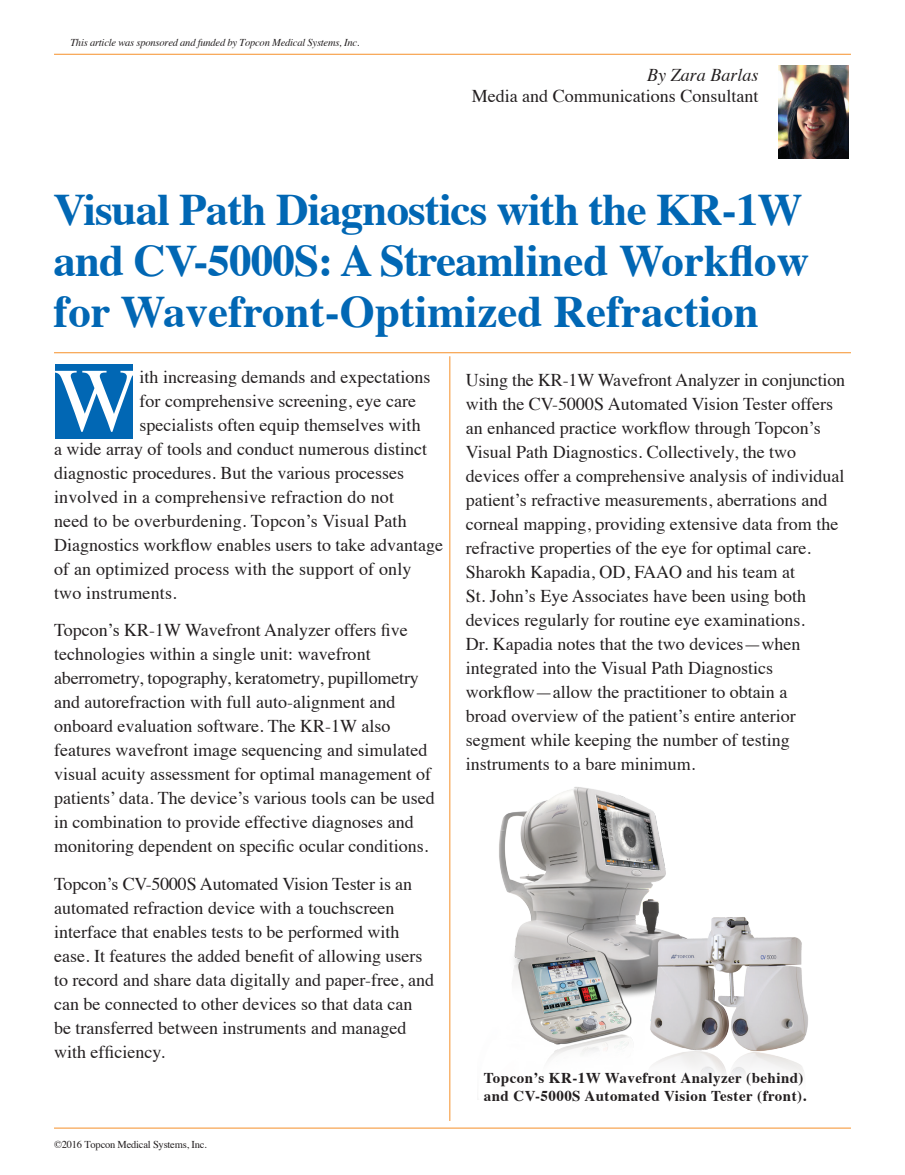
<style>
.page{position:relative;width:905px;height:1175px;background:#fff}
.page>*{position:absolute;margin:0;border:0;box-sizing:border-box;transform-origin:0 0}
.t1{font:90.6px "Times";color:#fff}
.t2{font:700 45px/51px "Times";letter-spacing:-.02em;color:#0167b4}
.t3{font:18px/24px "Times";color:#231f20}
.t4{font:italic 18px "Times";color:#231f20}
.t5{font:700 15px/18px "Times";letter-spacing:.03em;color:#231f20}
.t6{font:italic 10.5px "Times";letter-spacing:-.02em;color:#231f20}
.t7{font:10.5px "Times";letter-spacing:-.02em;color:#231f20}
</style>
<div class="page">
<div style="left:55px;top:364px;width:78px;height:75px;background:#0167b4"></div>
<hr style="left:54px;top:352px;width:796px;height:1px;background:#f69029">
<hr style="left:54px;top:54px;width:796px;height:1px;background:#f69029">
<hr style="left:54px;top:1127px;width:796px;height:1px;background:#f69029">
<hr style="left:449px;top:356px;width:1px;height:765px;background:#f69029">
<img style="left:778px;top:66px;width:70px;height:93px">
<img style="left:499px;top:787px;width:309px;height:292px">
<p class="t6" style="left:70px;top:33px;width:291px">This article was sponsored and funded by Topcon Medical Systems, Inc.</p>
<p class="t4" style="left:647px;top:59px;width:113px">By Zara Barlas</p>
<p class="t3" style="left:472px;top:83px;width:288px">Media and Communications Consultant</p>
<h2 class="t2" style="left:53px;top:179px;width:757px">Visual Path Diagnostics with the KR-1W and CV-5000S: A Streamlined Workflow for Wavefront-Optimized Refraction</h2>
<h1 class="t1" style="left:54px;top:315px;width:87px">W</h1>
<p class="t3" style="left:139px;top:363px;width:292px">ith increasing demands and expectations</p>
<p class="t3" style="left:139px;top:387px;width:278px">for comprehensive screening, eye care</p>
<p class="t3" style="left:139px;top:411px;width:282px">specialists often equip themselves with</p>
<p class="t3" style="left:54px;top:435px;width:374px">a wide array of tools and conduct numerous distinct</p>
<p class="t3" style="left:54px;top:459px;width:351px">diagnostic procedures. But the various processes</p>
<p class="t3" style="left:54px;top:483px;width:341px">involved in a comprehensive refraction do not</p>
<p class="t3" style="left:54px;top:507px;width:354px">need to be overburdening. Topcon’s Visual Path</p>
<p class="t3" style="left:54px;top:531px;width:390px">Diagnostics workflow enables users to take advantage</p>
<p class="t3" style="left:54px;top:555px;width:359px">of an optimized process with the support of only</p>
<p class="t3" style="left:54px;top:579px;width:124px">two instruments.</p>
<p class="t3" style="left:54px;top:616px;width:382px">Topcon’s KR-1W Wavefront Analyzer offers five technologies within a single unit: wavefront aberrometry, topography, keratometry, pupillometry and autorefraction with full auto-alignment and onboard evaluation software. The KR-1W also features wavefront image sequencing and simulated visual acuity assessment for optimal management of patients’ data. The device’s various tools can be used in combination to provide effective diagnoses and monitoring dependent on specific ocular conditions.</p>
<p class="t3" style="left:54px;top:870px;width:381px">Topcon’s CV-5000S Automated Vision Tester is an automated refraction device with a touchscreen interface that enables tests to be performed with ease. It features the added benefit of allowing users to record and share data digitally and paper-free, and can be connected to other devices so that data can<br>be transferred between instruments and managed with efficiency.</p>
<p class="t7" style="left:54px;top:1134px;width:154px">©2016 Topcon Medical Systems, Inc.</p>
<p class="t3" style="left:466px;top:366px;width:381px">Using the KR-1W Wavefront Analyzer in conjunction with the CV-5000S Automated Vision Tester offers an enhanced practice workflow through Topcon’s Visual Path Diagnostics. Collectively, the two devices offer a comprehensive analysis of individual patient’s refractive measurements, aberrations and corneal mapping, providing extensive data from the refractive properties of the eye for optimal care.<br>Sharokh Kapadia, OD, FAAO and his team at<br>St. John’s Eye Associates have been using both devices regularly for routine eye examinations.<br>Dr. Kapadia notes that the two devices—when integrated into the Visual Path Diagnostics workflow—allow the practitioner to obtain a<br>broad overview of the patient’s entire anterior segment while keeping the number of testing instruments to a bare minimum.</p>
<p class="t5" style="left:484px;top:1067px;width:324px">Topcon’s KR-1W Wavefront Analyzer (behind) and CV-5000S Automated Vision Tester (front).</p>
</div>
